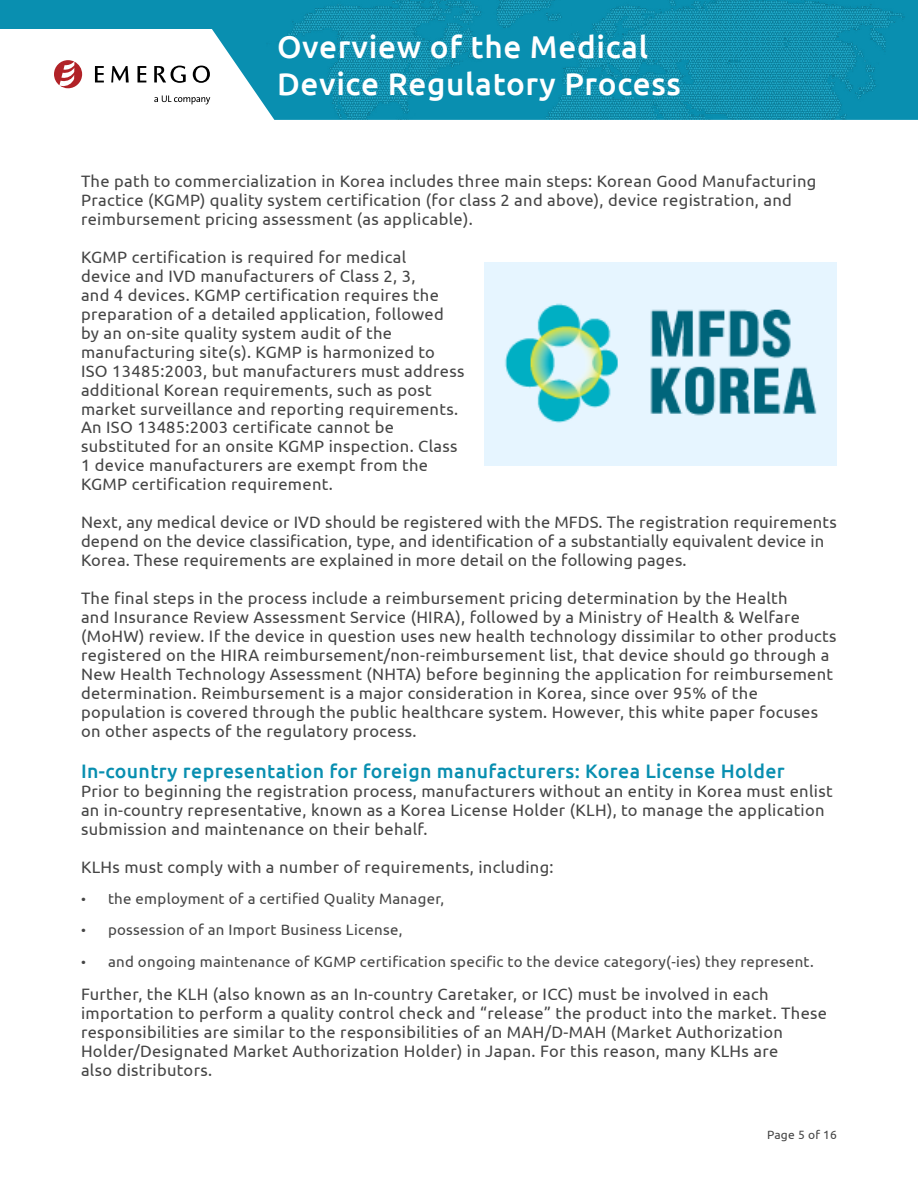
<style>
.page{position:relative;width:918px;height:1188px;background:#fff}
.page>*{position:absolute;margin:0;border:0;box-sizing:border-box;transform-origin:0 0}
.t1{font:500 31.5px/36.3px "Ubuntu";letter-spacing:.02em;color:#fff}
.t2{font:500 19.5px "Ubuntu";letter-spacing:.02em;color:#098fb0}
.t3{font:16.5px/18.9px "Ubuntu";letter-spacing:.02em;color:#454545}
.t4{font:15px "Ubuntu";letter-spacing:.02em;color:#454545}
.t5{font:12px "Ubuntu";letter-spacing:.02em;color:#454545}
.s1{font-size:13.5px}
</style>
<div class="page">
<div style="left:0;top:0;width:876px;height:28px;background:#098fb0"></div>
<svg style="left:190px;top:28px;width:68px;height:77px"></svg>
<img style="left:258px;top:0;width:660px;height:120px">
<svg style="left:54px;top:60px;width:28px;height:28px"></svg>
<svg style="left:95px;top:66px;width:9px;height:16px"></svg>
<svg style="left:111px;top:66px;width:18px;height:16px"></svg>
<svg style="left:138px;top:66px;width:8px;height:16px"></svg>
<svg style="left:154px;top:66px;width:32px;height:17px"></svg>
<svg style="left:193px;top:66px;width:17px;height:17px"></svg>
<svg style="left:154px;top:95px;width:56px;height:9px"></svg>
<img style="left:484px;top:262px;width:353px;height:203px">
<h1 class="t1" style="left:277px;top:28px;width:405px">Overview of the Medical<br>Device Regulatory Process</h1>
<p class="t3" style="left:81px;top:171px;width:737px">The path to commercialization in Korea includes three main steps: Korean Good Manufacturing<br>Practice (KGMP) quality system certification (for class 2 and above), device registration, and reimbursement pricing assessment (as applicable).</p>
<p class="t3" style="left:81px;top:247px;width:385px">KGMP certification is required for medical<br>device and IVD manufacturers of Class 2, 3,<br>and 4 devices. KGMP certification requires the preparation of a detailed application, followed by an on-site quality system audit of the manufacturing site(s). KGMP is harmonized to ISO 13485:2003, but manufacturers must address additional Korean requirements, such as post market surveillance and reporting requirements.<br>An ISO 13485:2003 certificate cannot be substituted for an onsite KGMP inspection. Class 1 device manufacturers are exempt from the KGMP certification requirement.</p>
<p class="t3" style="left:81px;top:513px;width:757px">Next, any medical device or IVD should be registered with the MFDS. The registration requirements depend on the device classification, type, and identification of a substantially equivalent device in<br>Korea. These requirements are explained in more detail on the following pages.</p>
<p class="t3" style="left:81px;top:588px;width:757px">The final steps in the process include a reimbursement pricing determination by the Health<br>and Insurance Review Assessment Service (HIRA), followed by a Ministry of Health &amp; Welfare (MoHW) review. If the device in question uses new health technology dissimilar to other products registered on the HIRA reimbursement/non-reimbursement list, that device should go through a New Health Technology Assessment (NHTA) before beginning the application for reimbursement determination. Reimbursement is a major consideration in Korea, since over 95% of the population is covered through the public healthcare system. However, this white paper focuses on other aspects of the regulatory process.</p>
<p class="t2" style="left:81px;top:759px;width:705px">In-country representation for foreign manufacturers: Korea License Holder</p>
<p class="t3" style="left:81px;top:782px;width:753px">Prior to beginning the registration process, manufacturers without an entity in Korea must enlist an in-country representative, known as a Korea License Holder (KLH), to manage the application submission and maintenance on their behalf.</p>
<p class="t3" style="left:81px;top:858px;width:474px">KLHs must comply with a number of requirements, including:</p>
<p class="t4" style="left:81px;top:890px;width:365px"><span class="s1">•</span> the employment of a certified Quality Manager,</p>
<p class="t4" style="left:81px;top:920px;width:323px"><span class="s1">•</span> possession of an Import Business License,</p>
<p class="t4" style="left:81px;top:953px;width:734px"><span class="s1">•</span> and ongoing maintenance of KGMP certification specific to the device category(-ies) they represent.</p>
<p class="t3" style="left:81px;top:984px;width:748px">Further, the KLH (also known as an In-country Caretaker, or ICC) must be involved in each importation to perform a quality control check and “release” the product into the market. These responsibilities are similar to the responsibilities of an MAH/D-MAH (Market Authorization Holder/Designated Market Authorization Holder) in Japan. For this reason, many KLHs are<br>also distributors.</p>
<p class="t5" style="left:767px;top:1127px;width:71px">Page 5 of 16</p>
</div>
